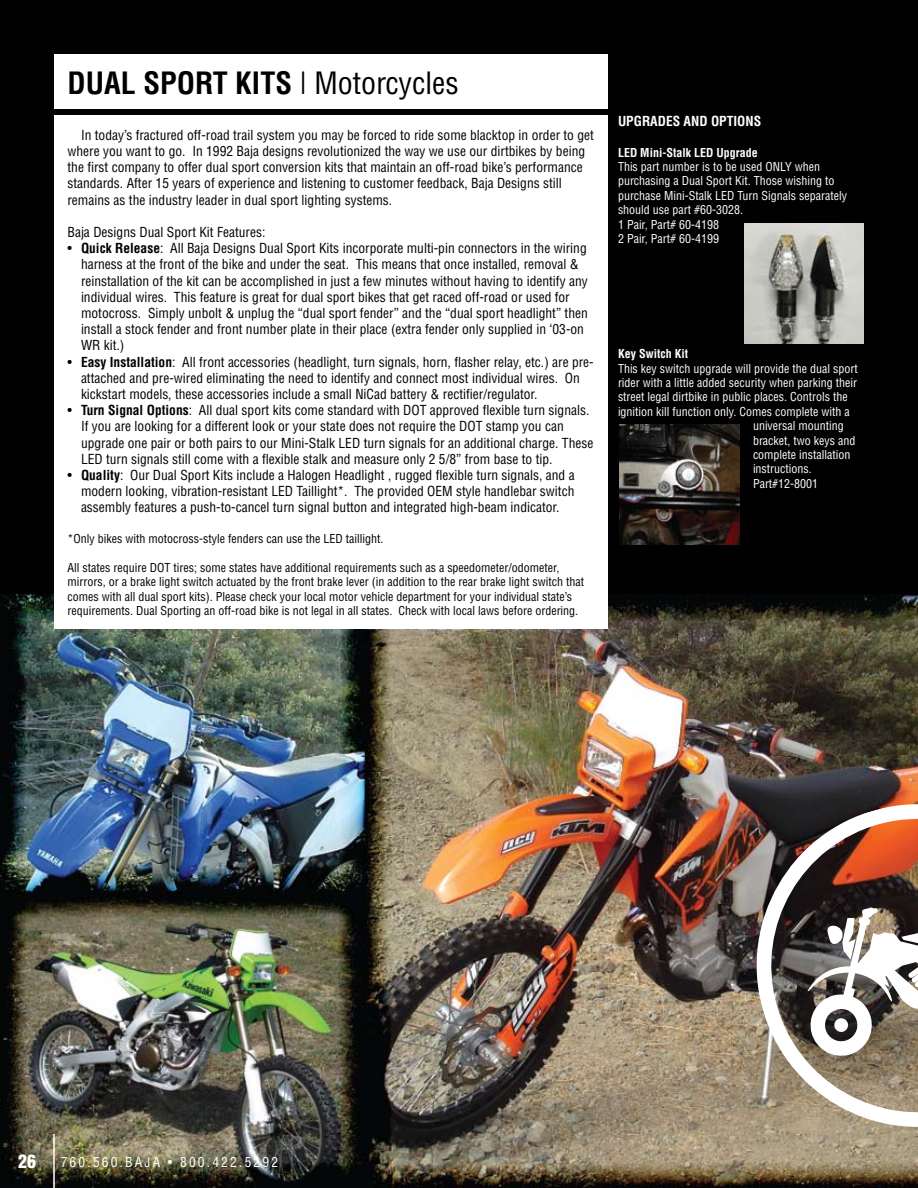
<style>
.page{position:relative;width:918px;height:1188px;background:#010101}
.page>*{position:absolute;margin:0;border:0;box-sizing:border-box;transform-origin:0 0}
.t1{font:700 condensed 30px "Helvetica";color:#000}
.t2{font:900 condensed 18px "Helvetica";color:#fff}
.t3{font:condensed 13.5px/16.2px "Helvetica";color:#000}
.t4{font:condensed 13.5px "Helvetica";letter-spacing:.16em;color:#fff}
.t5{font:700 condensed 13.5px "Helvetica";color:#fff}
.t6{font:condensed 12px/14.4px "Helvetica";color:#000}
.t7{font:condensed 12px/14.4px "Helvetica";color:#fff}
.t8{font:700 condensed 12px "Helvetica";color:#fff}
.s1{font-weight:400}
.s2{font-weight:700}
</style>
<div class="page">
<img style="left:0;top:594px;width:918px;height:594px">
<div style="left:54px;top:115px;width:554px;height:513px;background:#fff"></div>
<div style="left:54px;top:54px;width:554px;height:55px;background:#fff"></div>
<img style="left:744px;top:224px;width:120px;height:120px">
<img style="left:620px;top:424px;width:120px;height:120px">
<hr style="left:53px;top:1134px;width:2px;height:54px;background:#fff">
<img style="left:739px;top:799px;width:179px;height:345px">
<svg style="left:807px;top:907px;width:111px;height:152px;background:#96908a"></svg>
<h1 class="t1" style="left:68px;top:64px;width:393px">DUAL SPORT KITS <span class="s1">| Motorcycles</span></h1>
<p class="t3" style="left:68px;top:127px;width:528px;text-indent:14px">In today’s fractured off-road trail system you may be forced to ride some blacktop in order to get where you want to go. In 1992 Baja designs revolutionized the way we use our dirtbikes by being the first company to offer dual sport conversion kits that maintain an off-road bike’s performance standards. After 15 years of experience and listening to customer feedback, Baja Designs still remains as the industry leader in dual sport lighting systems.</p>
<p class="t3" style="left:68px;top:224px;width:199px">Baja Designs Dual Sport Kit Features:</p>
<p class="t3" style="left:81px;top:240px;width:508px;text-indent:-14px">• <span class="s2">Quick Release</span>: All Baja Designs Dual Sport Kits incorporate multi-pin connectors in the wiring harness at the front of the bike and under the seat. This means that once installed, removal &amp; reinstallation of the kit can be accomplished in just a few minutes without having to identify any individual wires. This feature is great for dual sport bikes that get raced off-road or used for motocross. Simply unbolt &amp; unplug the “dual sport fender” and the “dual sport headlight” then install a stock fender and front number plate in their place (extra fender only supplied in ‘03-on WR kit.)</p>
<p class="t3" style="left:81px;top:353px;width:514px;text-indent:-14px">• <span class="s2">Easy Installation</span>: All front accessories (headlight, turn signals, horn, flasher relay, etc.) are pre&shy;attached and pre-wired eliminating the need to identify and connect most individual wires. On kickstart models, these accessories include a small NiCad battery &amp; rectifier/regulator.</p>
<p class="t3" style="left:81px;top:402px;width:514px;text-indent:-14px">• <span class="s2">Turn Signal Options</span>: All dual sport kits come standard with DOT approved flexible turn signals.<br>If you are looking for a different look or your state does not require the DOT stamp you can upgrade one pair or both pairs to our Mini-Stalk LED turn signals for an additional charge. These LED turn signals still come with a flexible stalk and measure only 2 5/8” from base to tip.</p>
<p class="t3" style="left:81px;top:467px;width:495px;text-align:justify;text-indent:-14px">• <span class="s2">Quality</span>: Our Dual Sport Kits include a Halogen Headlight , rugged flexible turn signals, and a modern looking, vibration-resistant LED Taillight*. The provided OEM style handlebar switch assembly features a push-to-cancel turn signal button and integrated high-beam indicator.</p>
<p class="t6" style="left:68px;top:531px;width:317px">*Only bikes with motocross-style fenders can use the LED taillight.</p>
<p class="t6" style="left:68px;top:560px;width:518px">All states require DOT tires; some states have additional requirements such as a speedometer/odometer, mirrors, or a brake light switch actuated by the front brake lever (in addition to the rear brake light switch that comes with all dual sport kits). Please check your local motor vehicle department for your individual state’s requirements. Dual Sporting an off-road bike is not legal in all states. Check with local laws before ordering.</p>
<p class="t5" style="left:618px;top:113px;width:145px">UPGRADES AND OPTIONS</p>
<p class="t8" style="left:618px;top:145px;width:141px">LED Mini-Stalk LED Upgrade</p>
<p class="t7" style="left:618px;top:159px;width:231px">This part number is to be used ONLY when purchasing a Dual Sport Kit. Those wishing to purchase Mini-Stalk LED Turn Signals separately should use part #60-3028.<br>1 Pair, Part# 60-4198<br>2 Pair, Part# 60-4199</p>
<p class="t8" style="left:618px;top:346px;width:72px">Key Switch Kit</p>
<p class="t7" style="left:618px;top:361px;width:241px">This key switch upgrade will provide the dual sport</p>
<p class="t7" style="left:618px;top:375px;width:241px">rider with a little added security when parking their</p>
<p class="t7" style="left:618px;top:390px;width:231px">street legal dirtbike in public places. Controls the</p>
<p class="t7" style="left:618px;top:404px;width:233px">ignition kill function only. Comes complete with a</p>
<p class="t7" style="left:753px;top:418px;width:92px">universal mounting</p>
<p class="t7" style="left:753px;top:433px;width:104px">bracket, two keys and</p>
<p class="t7" style="left:753px;top:447px;width:99px">complete installation</p>
<p class="t7" style="left:753px;top:462px;width:60px">instructions.</p>
<p class="t7" style="left:753px;top:476px;width:67px">Part#12-8001</p>
<h2 class="t2" style="left:18px;top:1150px;width:19px">26</h2>
<p class="t4" style="left:61px;top:1153px;width:219px">760.560.BAJA • 800.422.5292</p>
</div>
